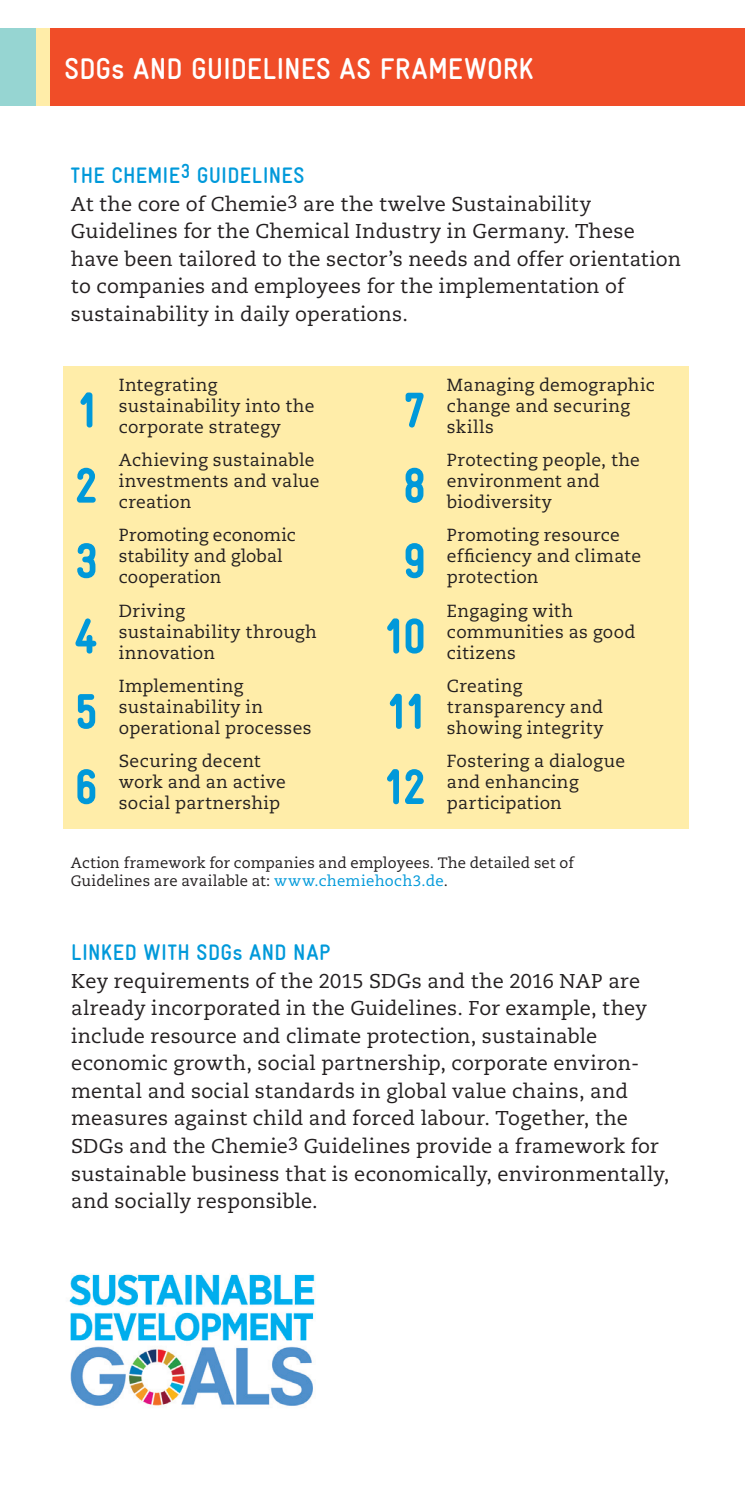
<style>
.page{position:relative;width:745px;height:1489px;background:#fff}
.page>*{position:absolute;margin:0;border:0;box-sizing:border-box;transform-origin:0 0}
.t1{font:50px "Gravur Condensed Black CE";color:#0099da}
.t2{font:700 condensed 30px "Gravur";letter-spacing:.005em;color:#fff}
.t3{font:700 condensed 22.5px "Gravur";letter-spacing:.02em;color:#0099da}
.t4{font:20px/27.5px "Caecilia LT Std";letter-spacing:.01em;color:#231f20}
.t5{font:17.5px/21px "Caecilia LT Std";letter-spacing:.015em;color:#231f20}
.t6{font:15px/18px "Caecilia LT Std";letter-spacing:.01em;color:#231f20}
.s1{font-size:18px}
.s2{color:#0099da}
</style>
<div class="page">
<div style="left:63px;top:366px;width:625px;height:462px;background:#ffeda9"></div>
<div style="left:0;top:28px;width:744px;height:78px;background:#f04d28"></div>
<img style="left:69px;top:1274px;width:246px;height:132px">
<div style="left:35px;top:28px;width:15px;height:78px;background:#ffeda9"></div>
<div style="left:0;top:28px;width:35px;height:78px;background:#96d5d2"></div>
<h2 class="t2" style="left:71px;top:52px;width:236px">WEGBESCHREIBUNG</h2>
<h2 class="t2" style="left:64px;top:52px;width:470px">SDGs AND GUIDELINES AS FRAMEWORK</h2>
<p class="t3" style="left:71px;top:163px;width:235px">THE CHEMIE<sup>3</sup> GUIDELINES</p>
<p class="t4" style="left:71px;top:190px;width:611px">At the core of Chemie<span class="s1">3</span> are the twelve Sustainability Guidelines for the Chemical Industry in Germany. These have been tailored to the sector’s needs and offer orientation to companies and employees for the implementation of sustainability in daily operations.</p>
<h1 class="t1" style="left:77px;top:382px;width:22px">1</h1>
<h1 class="t1" style="left:75px;top:457px;width:24px">2</h1>
<h1 class="t1" style="left:75px;top:533px;width:24px">3</h1>
<h1 class="t1" style="left:74px;top:608px;width:25px">4</h1>
<h1 class="t1" style="left:75px;top:683px;width:24px">5</h1>
<h1 class="t1" style="left:75px;top:759px;width:24px">6</h1>
<p class="t5" style="left:119px;top:374px;width:197px">Integrating sustainability into the corporate strategy</p>
<p class="t5" style="left:119px;top:449px;width:202px">Achieving sustainable investments and value creation</p>
<p class="t5" style="left:119px;top:525px;width:178px">Promoting economic stability and global cooperation</p>
<p class="t5" style="left:119px;top:600px;width:199px">Driving<br>sustainability through innovation</p>
<p class="t5" style="left:119px;top:675px;width:194px">Implementing sustainability in operational processes</p>
<p class="t5" style="left:119px;top:751px;width:168px">Securing decent work and an active social partnership</p>
<h1 class="t1" style="left:403px;top:382px;width:24px">7</h1>
<h1 class="t1" style="left:403px;top:457px;width:24px">8</h1>
<h1 class="t1" style="left:403px;top:533px;width:24px">9</h1>
<h1 class="t1" style="left:383px;top:608px;width:44px">10</h1>
<h1 class="t1" style="left:386px;top:683px;width:41px">11</h1>
<h1 class="t1" style="left:383px;top:759px;width:44px">12</h1>
<p class="t5" style="left:446px;top:374px;width:209px">Managing demographic change and securing skills</p>
<p class="t5" style="left:446px;top:449px;width:194px">Protecting people, the environment and biodiversity</p>
<p class="t5" style="left:446px;top:525px;width:195px">Promoting resource efficiency and climate protection</p>
<p class="t5" style="left:446px;top:600px;width:190px">Engaging with communities as good citizens</p>
<p class="t5" style="left:446px;top:675px;width:158px">Creating transparency and showing integrity</p>
<p class="t5" style="left:446px;top:751px;width:179px">Fostering a dialogue and enhancing participation</p>
<p class="t6" style="left:71px;top:854px;width:504px">Action framework for companies and employees. The detailed set of<br>Guidelines are available at: <span class="s2">www.chemiehoch3.de</span>.</p>
<p class="t3" style="left:71px;top:940px;width:260px">LINKED WITH SDGs AND NAP</p>
<p class="t4" style="left:71px;top:967px;width:599px">Key requirements of the 2015 SDGs and the 2016 NAP are already incorporated in the Guidelines. For example, they include resource and climate protection, sustainable economic growth, social partnership, corporate environ&shy;mental and social standards in global value chains, and measures against child and forced labour. Together, the SDGs and the Chemie<span class="s1">3</span> Guidelines provide a framework for sustainable business that is economically, environmentally, and socially responsible.</p>
</div>
